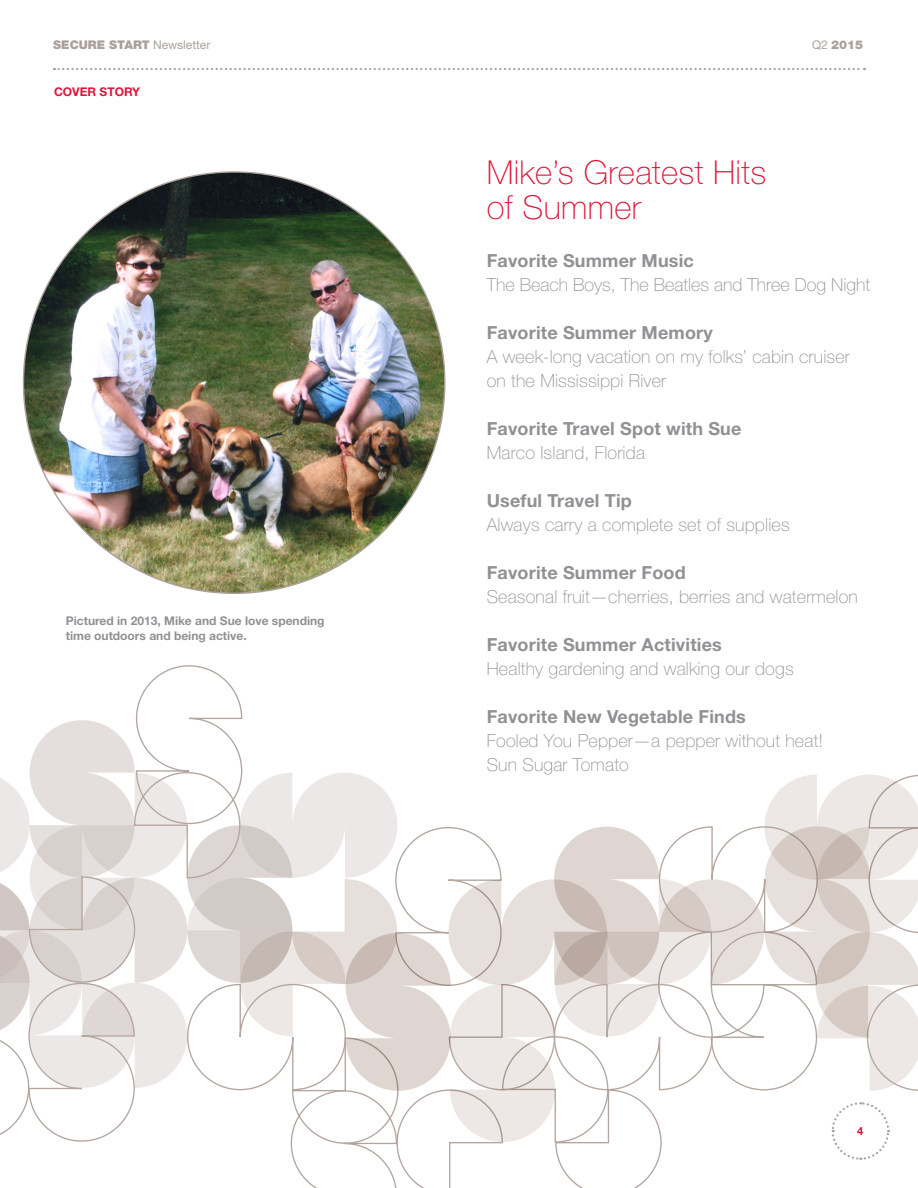
<style>
.page{position:relative;width:918px;height:1188px;background:#fff}
.page>*{position:absolute;margin:0;border:0;box-sizing:border-box;transform-origin:0 0}
.t1{font:100 33px/34.5px "Helvetica Neue LT Std";letter-spacing:.01em;color:#db163b}
.t2{font:100 18px/24px "Helvetica Neue LT Std";letter-spacing:.01em;color:#919195}
.t3{font:700 18px "Helvetica Neue LT Std";letter-spacing:.01em;color:#919195}
.t4{font:700 12px/14.4px "Helvetica Neue LT Std";color:#919195}
.t5{font:900 12px "Helvetica Neue LT Std";color:#aca09b}
.t6{font:700 12px "Helvetica Neue LT Std";color:#db163b}
.t7{font:700 11.25px "Helvetica Neue LT Std";color:#db163b}
.s1{font-weight:400}
</style>
<div class="page">
<svg style="left:54px;top:68px;width:811px;height:2px"></svg>
<img style="left:23px;top:172px;width:422px;height:421px;border-radius:211px">
<svg style="left:0;top:665px;width:918px;height:523px"></svg>
<p class="t5" style="left:53px;top:38px;width:159px">SECURE START <span class="s1">Newsletter</span></p>
<p class="t5" style="left:812px;top:38px;width:53px"><span class="s1">Q2</span> 2015</p>
<p class="t6" style="left:54px;top:84px;width:88px">COVER STORY</p>
<p class="t4" style="left:66px;top:613px;width:260px">Pictured in 2013, Mike and Sue love spending time outdoors and being active.</p>
<h1 class="t1" style="left:487px;top:155px;width:281px">Mike’s Greatest Hits of Summer</h1>
<p class="t3" style="left:487px;top:249px;width:209px">Favorite Summer Music</p>
<p class="t2" style="left:487px;top:273px;width:385px">The Beach Boys, The Beatles and Three Dog Night</p>
<p class="t3" style="left:487px;top:321px;width:228px">Favorite Summer Memory</p>
<p class="t2" style="left:487px;top:345px;width:365px">A week-long vacation on my folks’ cabin cruiser on the Mississippi River</p>
<p class="t3" style="left:487px;top:417px;width:256px">Favorite Travel Spot with Sue</p>
<p class="t2" style="left:487px;top:441px;width:160px">Marco Island, Florida</p>
<p class="t3" style="left:487px;top:489px;width:147px">Useful Travel Tip</p>
<p class="t2" style="left:487px;top:513px;width:304px">Always carry a complete set of supplies</p>
<p class="t3" style="left:487px;top:561px;width:201px">Favorite Summer Food</p>
<p class="t2" style="left:487px;top:585px;width:373px">Seasonal fruit—cherries, berries and watermelon</p>
<p class="t3" style="left:487px;top:633px;width:237px">Favorite Summer Activities</p>
<p class="t2" style="left:487px;top:657px;width:308px">Healthy gardening and walking our dogs</p>
<p class="t3" style="left:487px;top:705px;width:261px">Favorite New Vegetable Finds</p>
<p class="t2" style="left:487px;top:729px;width:338px">Fooled You Pepper—a pepper without heat!<br>Sun Sugar Tomato</p>
<p class="t7" style="left:857px;top:1124px;width:8px">4</p>
</div>
